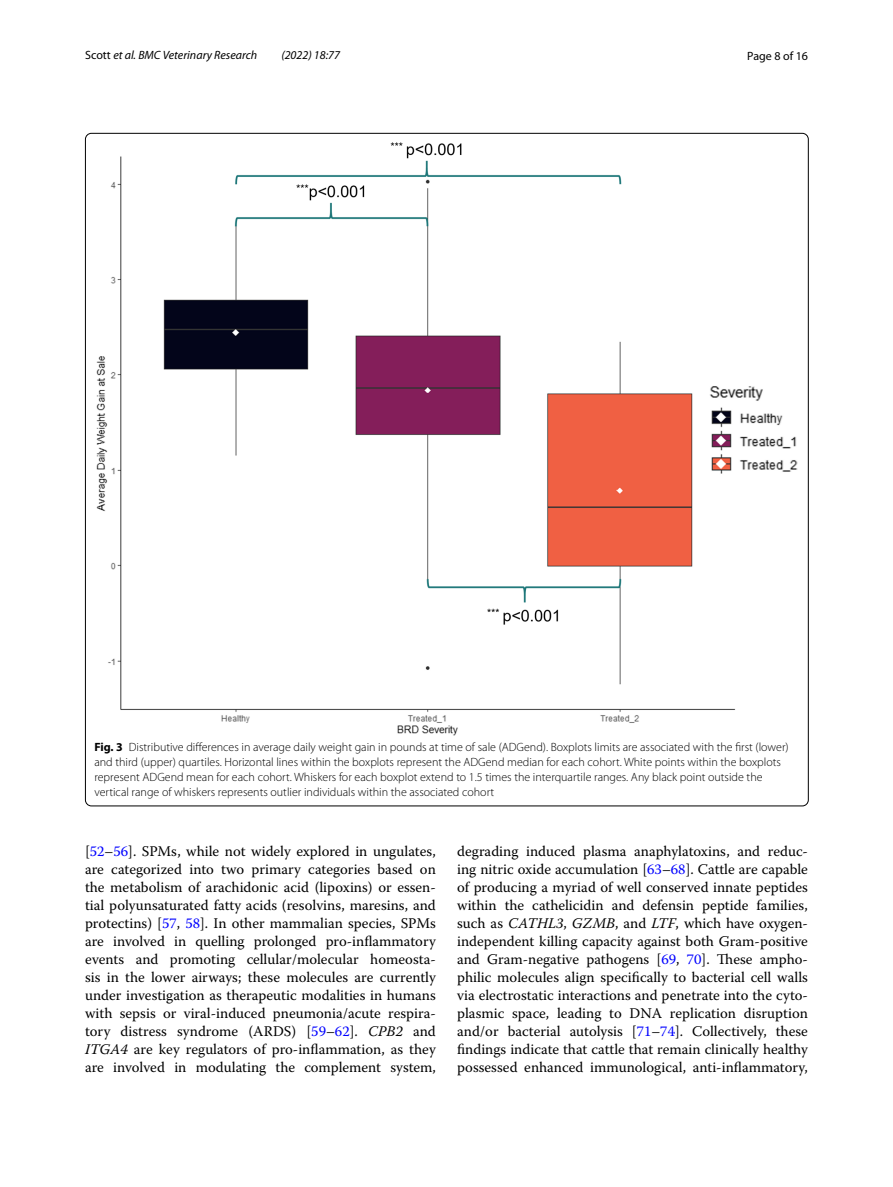
<style>
.page{position:relative;width:893px;height:1187px;background:#fff}
.page>*{position:absolute;margin:0;border:0;box-sizing:border-box;transform-origin:0 0}
.t1{font:14.7px/18px "Warnock Pro";color:#000;text-align:justify}
.t2{font:300 12px/15px "Myriad Pro";color:#000}
.t3{font:italic 12px "Myriad Pro";color:#000}
.t4{font:12px "Myriad Pro";color:#000}
.s1{font-style:normal}
.s2{font-weight:700}
.s3{color:#00f}
.s4{font-style:italic}
</style>
<div class="page">
<img style="left:97px;top:142px;width:700px;height:594px">
<p class="t3" style="left:85px;top:48px;width:174px"><span class="s1">Scott</span> et al. BMC Veterinary Research</p>
<p class="t3" style="left:281px;top:48px;width:60px">(2022) 18:77</p>
<p class="t4" style="left:747px;top:48px;width:62px">Page 8 of 16</p>
<p class="t2" style="left:94px;top:739px;width:696px"><span class="s2">Fig. 3</span> Distributive differences in average daily weight gain in pounds at time of sale (ADGend). Boxplots limits are associated with the first (lower) and third (upper) quartiles. Horizontal lines within the boxplots represent the ADGend median for each cohort. White points within the boxplots represent ADGend mean for each cohort. Whiskers for each boxplot extend to 1.5 times the interquartile ranges. Any black point outside the vertical range of whiskers represents outlier individuals within the associated cohort</p>
<p class="t1" style="left:85px;top:841px;width:352px">[<span class="s3">52</span>–<span class="s3">56</span>]. SPMs, while not widely explored in ungulates, are categorized into two primary categories based on the metabolism of arachidonic acid (lipoxins) or essen&shy;tial polyunsaturated fatty acids (resolvins, maresins, and protectins) [<span class="s3">57</span>, <span class="s3">58</span>]. In other mammalian species, SPMs are involved in quelling prolonged pro-inflammatory events and promoting cellular/molecular homeosta&shy;sis in the lower airways; these molecules are currently under investigation as therapeutic modalities in humans with sepsis or viral-induced pneumonia/acute respira&shy;tory distress syndrome (ARDS) [<span class="s3">59</span>–<span class="s3">62</span>]. <span class="s4">CPB2</span> and <span class="s4">ITGA4</span> are key regulators of pro-inflammation, as they are involved in modulating the complement system,</p>
<p class="t1" style="left:457px;top:841px;width:352px">degrading induced plasma anaphylatoxins, and reduc&shy;ing nitric oxide accumulation [<span class="s3">63</span>–<span class="s3">68</span>]. Cattle are capable of producing a myriad of well conserved innate peptides within the cathelicidin and defensin peptide families, such as <span class="s4">CATHL3</span>, <span class="s4">GZMB</span>, and <span class="s4">LTF</span>, which have oxygen&shy;independent killing capacity against both Gram-positive and Gram-negative pathogens [<span class="s3">69</span>, <span class="s3">70</span>]. These ampho&shy;philic molecules align specifically to bacterial cell walls via electrostatic interactions and penetrate into the cyto&shy;plasmic space, leading to DNA replication disruption and/or bacterial autolysis [<span class="s3">71</span>–<span class="s3">74</span>]. Collectively, these findings indicate that cattle that remain clinically healthy possessed enhanced immunological, anti-inflammatory,</p>
</div>
